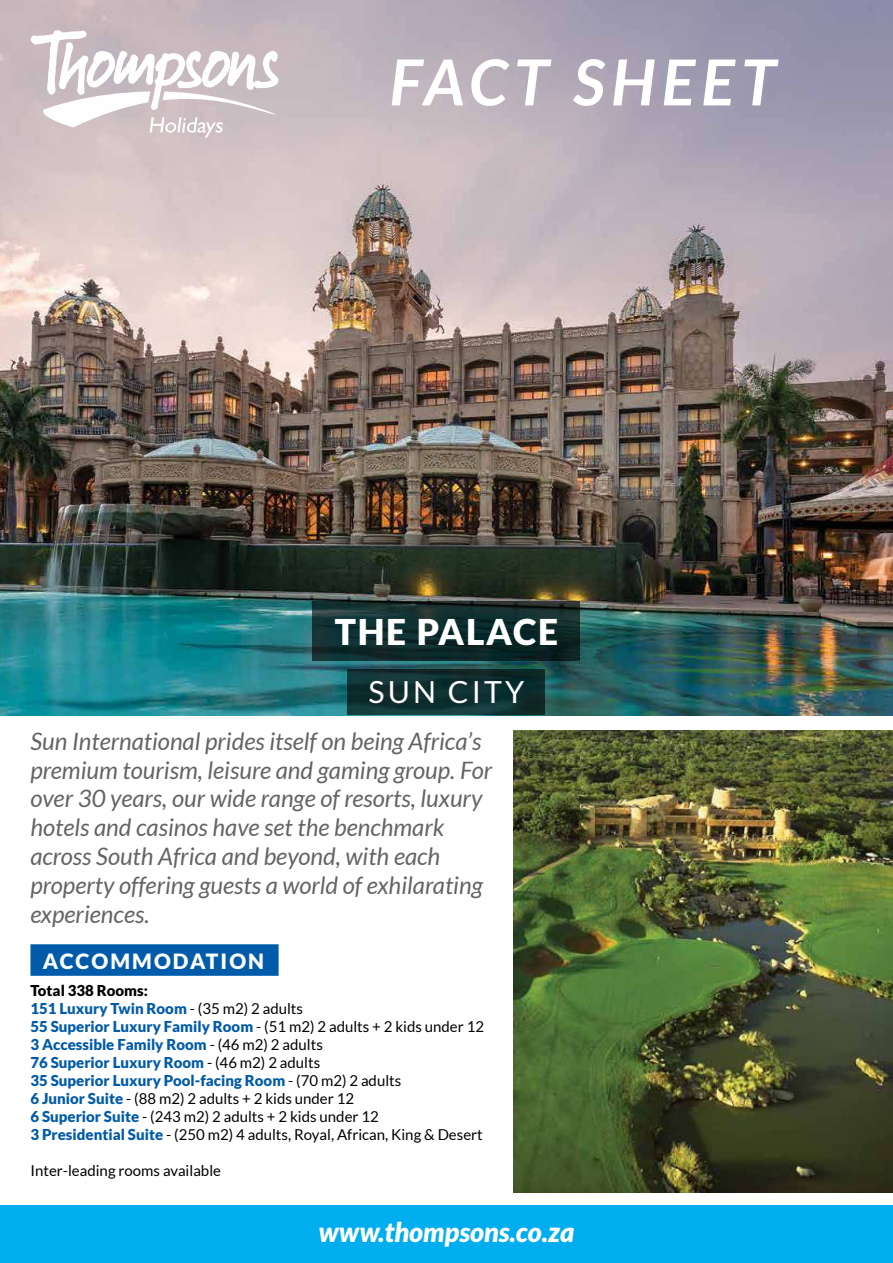
<style>
.page{position:relative;width:893px;height:1263px;background:#fff}
.page>*{position:absolute;margin:0;border:0;box-sizing:border-box;transform-origin:0 0}
.t1{font:italic 700 63.45px "Lato";letter-spacing:.1em;color:#fff}
.t2{font:900 35.55px "Lato";letter-spacing:.05em;color:#fff}
.t3{font:30.45px "Lato";letter-spacing:.1em;color:#fff}
.t4{font:italic 900 27px "Lato";color:#fff}
.t5{font:italic 24px/28.8px "Lato";color:#636466}
.t6{font:900 21px "Lato";letter-spacing:.1em;color:#fff}
.t7{font:15px/18px "Lato";color:#000}
.s1{font-weight:900}
.s2{font-weight:900;color:#005baa}
</style>
<div class="page">
<img style="left:0;top:0;width:893px;height:715px">
<img style="left:513px;top:730px;width:380px;height:463px">
<div style="left:0;top:1205px;width:893px;height:58px;background:#00aeef"></div>
<svg style="left:30px;top:29px;width:249px;height:110px;fill:#cdbec2"></svg>
<svg style="left:313px;top:602px;width:267px;height:59px"></svg>
<svg style="left:348px;top:669px;width:197px;height:46px;fill:#102d2f"></svg>
<div style="left:30px;top:944px;width:249px;height:32px;background:#005baa"></div>
<h1 class="t1" style="left:389px;top:46px;width:388px">FACT SHEET</h1>
<h2 class="t2" style="left:335px;top:611px;width:225px">THE PALACE</h2>
<h3 class="t3" style="left:369px;top:675px;width:157px">SUN CITY</h3>
<p class="t5" style="left:30px;top:727px;width:463px">Sun International prides itself on being Africa’s premium tourism, leisure and gaming group. For over 30 years, our wide range of resorts, luxury hotels and casinos have set the benchmark across South Africa and beyond, with each property offering guests a world of exhilarating experiences.</p>
<h3 class="t6" style="left:43px;top:949px;width:223px">ACCOMMODATION</h3>
<p class="t7" style="left:30px;top:981px;width:455px"><span class="s1">Total 338 Rooms:<br></span><span class="s2">151 Luxury Twin Room</span> - (35 m2) 2 adults<br><span class="s2">55 Superior Luxury Family Room</span> - (51 m2) 2 adults + 2 kids under 12<br><span class="s2">3 Accessible Family Room</span> - (46 m2) 2 adults<br><span class="s2">76 Superior Luxury Room</span> - (46 m2) 2 adults<br><span class="s2">35 Superior Luxury Pool-facing Room</span> - (70 m2) 2 adults<br><span class="s2">6 Junior Suite</span> - (88 m2) 2 adults + 2 kids under 12<br><span class="s2">6 Superior Suite</span> - (243 m2) 2 adults + 2 kids under 12<br><span class="s2">3 Presidential Suite</span> - (250 m2) 4 adults, Royal, African, King &amp; Desert</p>
<p class="t7" style="left:30px;top:1161px;width:192px">Inter-leading rooms available</p>
<h3 class="t4" style="left:319px;top:1216px;width:257px">www.thompsons.co.za</h3>
</div>
